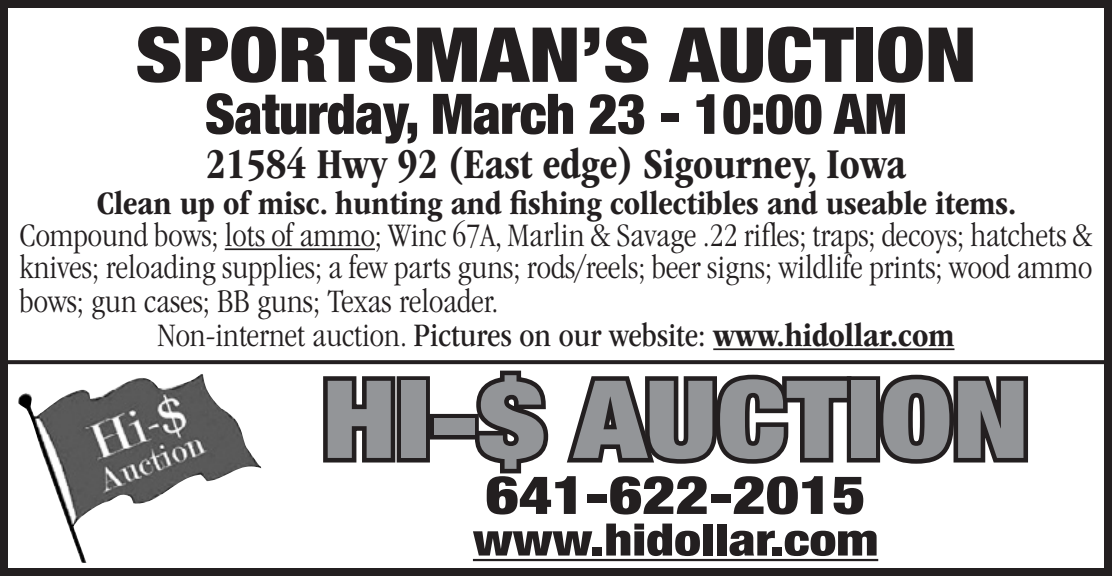
<style>
.page{position:relative;width:1112px;height:576px;background:#fff}
.page>*{position:absolute;margin:0;border:0;box-sizing:border-box;transform-origin:0 0}
.t1{font:900 condensed 108px "Helvetica Neue";color:#939598;scale:1.2 1}
.t2{font:900 condensed 76px "Helvetica Neue";color:#231f20;scale:1.15 1}
.t3{font:900 condensed 56px "Helvetica Neue";letter-spacing:-.01em;color:#231f20}
.t4{font:900 condensed 53.2px "Helvetica Neue";color:#231f20;scale:1.2 1}
.t5{font:900 condensed 44.8px "Helvetica Neue";color:#231f20;scale:1.2 1}
.t6{font:700 condensed 44px "ITC Garamond Std";color:#231f20;scale:.95 1}
.t7{font:300 condensed 34px "ITC Garamond Std";color:#231f20}
.t8{font:700 condensed 34px "ITC Garamond Std";color:#231f20}
.t9{font:condensed 34px "ITC Garamond Std";color:#231f20}
.s1{font-weight:300}
.s2{font-weight:700}
</style>
<div class="page">
<hr style="left:225px;top:248px;width:150px;height:2px;background:#231f20">
<hr style="left:713px;top:348px;width:241px;height:2px;background:#231f20">
<div style="left:0;top:0;width:1112px;height:576px;border:8px solid #231f20"></div>
<img style="left:18px;top:374px;width:243px;height:189px">
<svg style="left:4px;top:360px;width:1108px;height:4px;background:#2b2728"></svg>
<hr style="left:473px;top:559px;width:405px;height:2px;background:#231f20">
<svg style="left:323px;top:376px;width:73px;height:87px"></svg>
<div style="left:396px;top:376px;width:34px;height:87px;border:9px solid #231f20"></div>
<div style="left:429px;top:414px;width:50px;height:26px;border:9px solid #231f20"></div>
<svg style="left:469px;top:370px;width:377px;height:104px"></svg>
<div style="left:846px;top:376px;width:34px;height:87px;border:9px solid #231f20"></div>
<svg style="left:873px;top:374px;width:156px;height:90px"></svg>
<h2 class="t2" style="left:135px;top:-8px;width:733px">SPORTSMAN’S AUCTION</h2>
<h3 class="t3" style="left:205px;top:68px;width:703px">Saturday, March 23 - 10:00 AM</h3>
<p class="t6" style="left:206px;top:139px;width:738px">21584 Hwy 92 (East edge) Sigourney, Iowa</p>
<p class="t8" style="left:97px;top:184px;width:921px">Clean up of misc. hunting and fishing collectibles and useable items.</p>
<p class="t7" style="left:20px;top:216px;width:1074px">Compound bows; lots of ammo; Winc 67A, Marlin &amp; Savage .22 rifles; traps; decoys; hatchets &amp;</p>
<p class="t7" style="left:20px;top:248px;width:1074px">knives; reloading supplies; a few parts guns; rods/reels; beer signs; wildlife prints; wood ammo</p>
<p class="t7" style="left:20px;top:282px;width:480px">bows; gun cases; BB guns; Texas reloader.</p>
<p class="t9" style="left:157px;top:316px;width:798px"><span class="s1">Non-internet auction.</span> Pictures on our website: <span class="s2">www.hidollar.com</span></p>
<h1 class="t1" style="left:322px;top:331px;width:591px">HI-$ AUCTION</h1>
<h3 class="t4" style="left:485px;top:451px;width:318px">641-622-2015</h3>
<h3 class="t5" style="left:473px;top:503px;width:339px">www.hidollar.com</h3>
</div>
